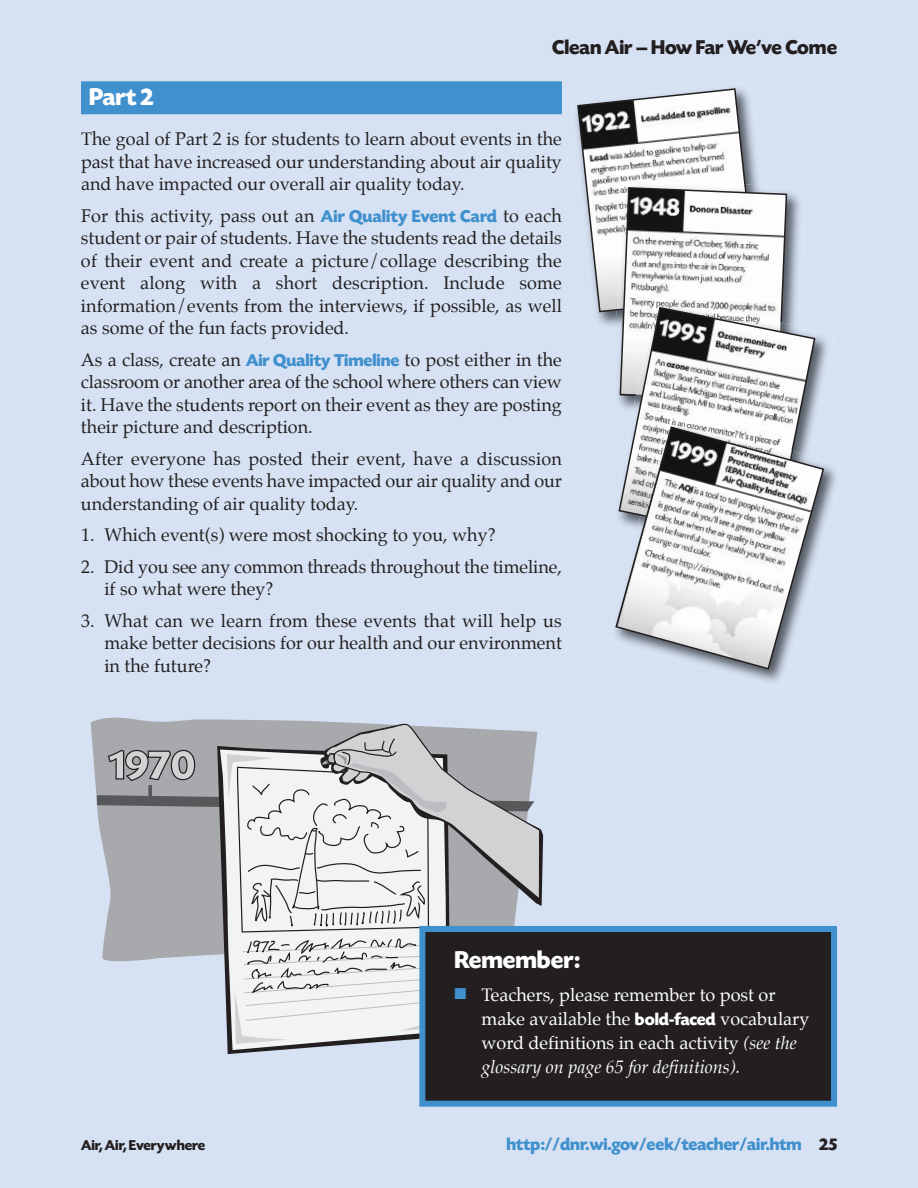
<style>
.page{position:relative;width:918px;height:1188px;background:#d6e2f3}
.page>*{position:absolute;margin:0;border:0;box-sizing:border-box;transform-origin:0 0}
.t1{font:700 25.5px "Today SH";color:#fff}
.t2{font:700 21px "Today SH";color:#231f20}
.t3{font:18px/22.5px "Palatino";color:#231f20;text-align:justify}
.t4{font:18px/24px "Palatino";color:#fff}
.t5{font:700 18px "Today SH";color:#3f90cd}
.t6{font:700 15px "Today SH";color:#231f20}
.s1{font-family:"Today SH";font-weight:700;color:#3f90cd}
.s2{color:#3f90cd}
.s3{font-family:"Today SH";font-weight:700}
.s4{font-style:italic}
.s5{color:#231f20}
</style>
<div class="page">
<div style="left:81px;top:81px;width:481px;height:33px;background:#3f90cd"></div>
<img style="left:788px;top:193px;width:12px;height:113px">
<svg style="left:576px;top:88px;width:212px;height:238px"></svg>
<img style="left:816px;top:336px;width:11px;height:69px">
<img style="left:636px;top:297px;width:145px;height:9px">
<svg style="left:618px;top:306px;width:198px;height:119px;background:#c0c1c2"></svg>
<img style="left:732px;top:465px;width:104px;height:217px">
<img style="left:641px;top:416px;width:151px;height:9px">
<svg style="left:615px;top:425px;width:210px;height:246px"></svg>
<svg style="left:97px;top:718px;width:446px;height:326px;background:#c4c6ca"></svg>
<svg style="left:148px;top:785px;width:4px;height:13px"></svg>
<div style="left:425px;top:932px;width:406px;height:169px;background:#231f20"></div>
<div style="left:419px;top:926px;width:418px;height:181px;border:6px solid #3f90cd"></div>
<p class="t2" style="left:552px;top:35px;width:286px">Clean Air – How Far We’ve Come</p>
<h1 class="t1" style="left:89px;top:82px;width:66px">Part 2</h1>
<p class="t3" style="left:81px;top:129px;width:482px">The goal of Part 2 is for students to learn about events in the past that have increased our understanding about air quality and have impacted our overall air quality today.</p>
<p class="t3" style="left:81px;top:206px;width:482px">For this activity, pass out an <span class="s1">Air Quality Event Card</span> to each student or pair of students. Have the students read the details of their event and create a picture/collage describing the event along with a short description. Include some information/events from the interviews, if possible, as well as some of the fun facts provided.</p>
<p class="t3" style="left:81px;top:350px;width:482px">As a class, create an <span class="s1">Air Quality Timeline</span> to post either in the classroom or another area of the school where others can view it. Have the students report on their event as they are posting their picture and description.</p>
<p class="t3" style="left:81px;top:449px;width:482px">After everyone has posted their event, have a discussion about how these events have impacted our air quality and our understanding of air quality today.</p>
<p class="t3" style="left:81px;top:525px;width:416px">1. Which event(s) were most shocking to you, why?</p>
<p class="t3" style="left:104px;top:557px;width:459px;text-indent:-23px">2. Did you see any common threads throughout the timeline, if so what were they?</p>
<p class="t3" style="left:104px;top:611px;width:459px;text-indent:-23px">3. What can we learn from these events that will help us make better decisions for our health and our environment in the future?</p>
<h1 class="t1" style="left:454px;top:944px;width:127px">Remember:</h1>
<p class="t4" style="left:481px;top:984px;width:329px;text-indent:-27px"><span class="s2">■</span> Teachers, please remember to post or make available the <span class="s3">bold-faced</span> vocabulary word definitions in each activity <span class="s4">(see the glossary on page 65 for definitions).</span></p>
<p class="t6" style="left:81px;top:1136px;width:126px">Air, Air, Everywhere</p>
<p class="t5" style="left:507px;top:1133px;width:332px">http://dnr.wi.gov/eek/teacher/air.htm <span class="s5">25</span></p>
</div>
